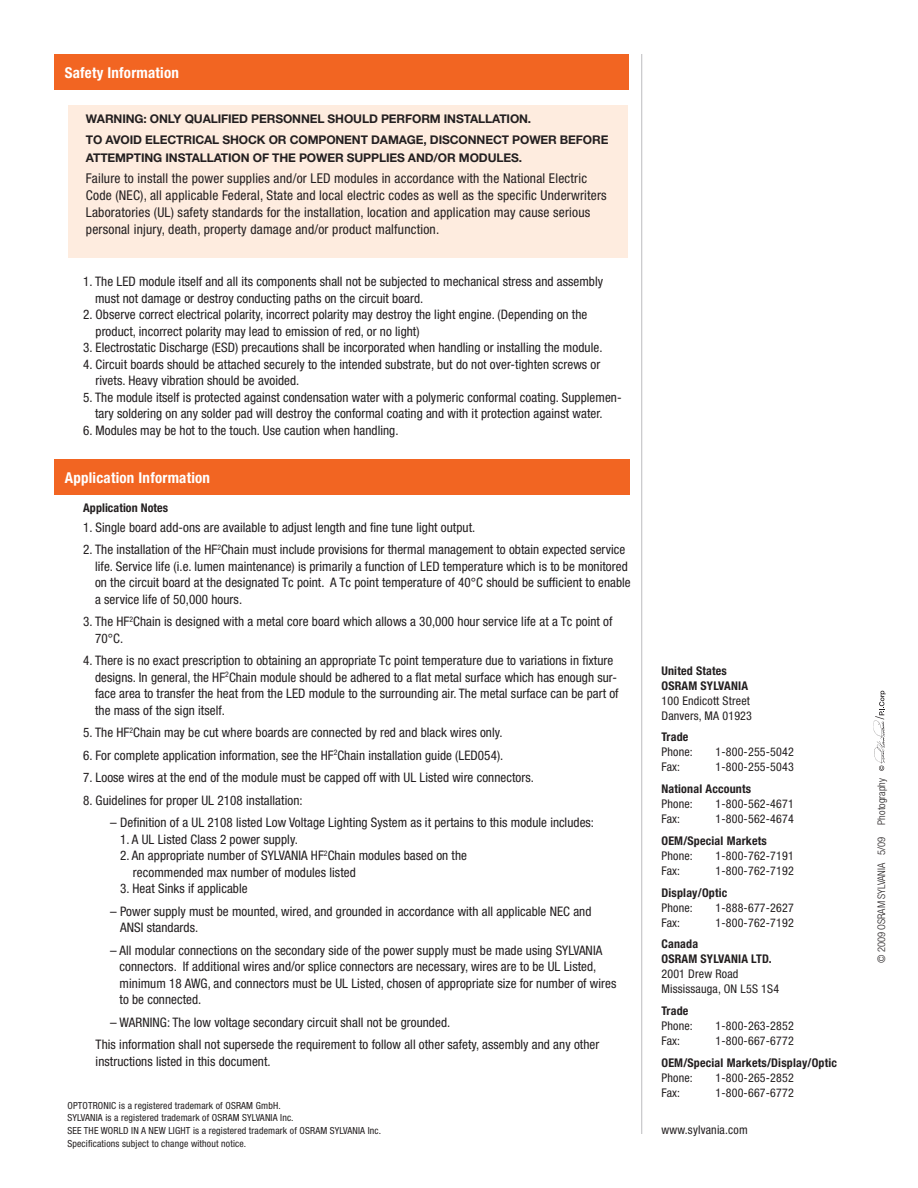
<style>
.page{position:relative;width:918px;height:1188px;background:#fff}
.page>*{position:absolute;margin:0;border:0;box-sizing:border-box;transform-origin:0 0}
.t1{font:700 condensed 15px "Helvetica Neue";letter-spacing:.015em;color:#fff}
.t2{font:condensed 13.5px/17.2px "Helvetica Neue";letter-spacing:.015em;color:#231f20}
.t3{font:condensed 13.2px/16.5px "Helvetica Neue";letter-spacing:.005em;color:#231f20}
.t4{font:condensed 12px/15px "Helvetica Neue";letter-spacing:.015em;color:#231f20}
.t5{font:700 12px/21px "Helvetica Neue";letter-spacing:-.01em;color:#231f20}
.t6{font:700 condensed 12px/15px "Helvetica Neue";letter-spacing:.015em;color:#231f20}
.t7{font:300 condensed 10.5px "Helvetica Neue";color:#231f20}
.t8{font:condensed 9.75px/12.8px "Helvetica Neue";letter-spacing:.015em;color:#231f20}
</style>
<div class="page">
<hr style="left:641px;top:54px;width:1px;height:1080px;background:#bcbdbf">
<svg style="left:873px;top:691px;width:13px;height:80px"></svg>
<div style="left:54px;top:54px;width:575px;height:36px;background:#f26522"></div>
<div style="left:68px;top:105px;width:559px;height:152px;background:#feecdf"></div>
<div style="left:54px;top:459px;width:576px;height:36px;background:#f26522"></div>
<p class="t1" style="left:65px;top:63px;width:116px">Safety Information</p>
<p class="t5" style="left:86px;top:108px;width:524px">WARNING: ONLY QUALIFIED PERSONNEL SHOULD PERFORM INSTALLATION.<br>TO AVOID ELECTRICAL SHOCK OR COMPONENT DAMAGE, DISCONNECT POWER BEFORE</p>
<p class="t5" style="left:86px;top:147px;width:438px">ATTEMPTING INSTALLATION OF THE POWER SUPPLIES AND/OR MODULES.</p>
<p class="t2" style="left:86px;top:169px;width:522px">Failure to install the power supplies and/or LED modules in accordance with the National Electric Code (NEC), all applicable Federal, State and local electric codes as well as the specific Underwriters Laboratories (UL) safety standards for the installation, location and application may cause serious personal injury, death, property damage and/or product malfunction.</p>
<p class="t3" style="left:95px;top:273px;width:510px;text-indent:-12px">1. The LED module itself and all its components shall not be subjected to mechanical stress and assembly must not damage or destroy conducting paths on the circuit board.</p>
<p class="t3" style="left:96px;top:306px;width:493px;text-indent:-12px">2. Observe correct electrical polarity, incorrect polarity may destroy the light engine. (Depending on the product, incorrect polarity may lead to emission of red, or no light)</p>
<p class="t3" style="left:83px;top:339px;width:521px">3. Electrostatic Discharge (ESD) precautions shall be incorporated when handling or installing the module.</p>
<p class="t3" style="left:96px;top:356px;width:506px;text-indent:-12px">4. Circuit boards should be attached securely to the intended substrate, but do not over-tighten screws or rivets. Heavy vibration should be avoided.</p>
<p class="t3" style="left:83px;top:389px;width:540px;text-align:center">5. The module itself is protected against condensation water with a polymeric conformal coating. Supplemen&shy;tary soldering on any solder pad will destroy the conformal coating and with it protection against water.</p>
<p class="t3" style="left:83px;top:422px;width:317px">6. Modules may be hot to the touch. Use caution when handling.</p>
<p class="t1" style="left:65px;top:468px;width:147px">Application Information</p>
<p class="t6" style="left:83px;top:500px;width:86px">Application Notes</p>
<p class="t3" style="left:83px;top:519px;width:394px">1. Single board add-ons are available to adjust length and fine tune light output.</p>
<p class="t3" style="left:95px;top:541px;width:537px;text-indent:-12px">2. The installation of the HF<sup>2</sup>Chain must include provisions for thermal management to obtain expected service life. Service life (i.e. lumen maintenance) is primarily a function of LED temperature which is to be monitored on the circuit board at the designated Tc point. A Tc point temperature of 40°C should be sufficient to enable a service life of 50,000 hours.</p>
<p class="t3" style="left:95px;top:613px;width:519px;text-indent:-12px">3. The HF<sup>2</sup>Chain is designed with a metal core board which allows a 30,000 hour service life at a Tc point of<br>70°C.</p>
<p class="t3" style="left:95px;top:652px;width:525px;text-indent:-12px">4. There is no exact prescription to obtaining an appropriate Tc point temperature due to variations in fixture designs. In general, the HF<sup>2</sup>Chain module should be adhered to a flat metal surface which has enough sur&shy;face area to transfer the heat from the LED module to the surrounding air. The metal surface can be part of the mass of the sign itself.</p>
<p class="t3" style="left:83px;top:724px;width:421px">5. The HF<sup>2</sup>Chain may be cut where boards are connected by red and black wires only.</p>
<p class="t3" style="left:83px;top:747px;width:422px">6. For complete application information, see the HF<sup>2</sup>Chain installation guide (LED054).</p>
<p class="t3" style="left:83px;top:769px;width:452px">7. Loose wires at the end of the module must be capped off with UL Listed wire connectors.</p>
<p class="t3" style="left:83px;top:792px;width:221px">8. Guidelines for proper UL 2108 installation:</p>
<p class="t3" style="left:110px;top:814px;width:485px">– Definition of a UL 2108 listed Low Voltage Lighting System as it pertains to this module includes:</p>
<p class="t3" style="left:120px;top:831px;width:179px">1. A UL Listed Class 2 power supply.</p>
<p class="t3" style="left:133px;top:847px;width:336px;text-indent:-13px">2. An appropriate number of SYLVANIA HF<sup>2</sup>Chain modules based on the recommended max number of modules listed</p>
<p class="t3" style="left:120px;top:880px;width:129px">3. Heat Sinks if applicable</p>
<p class="t3" style="left:120px;top:903px;width:473px;text-indent:-10px">– Power supply must be mounted, wired, and grounded in accordance with all applicable NEC and<br>ANSI standards.</p>
<p class="t3" style="left:120px;top:942px;width:498px;text-indent:-9px">– All modular connections on the secondary side of the power supply must be made using SYLVANIA connectors. If additional wires and/or splice connectors are necessary, wires are to be UL Listed, minimum 18 AWG, and connectors must be UL Listed, chosen of appropriate size for number of wires to be connected.</p>
<p class="t3" style="left:96px;top:1011px;width:505px;line-height:22.5px;text-indent:15px">– WARNING: The low voltage secondary circuit shall not be grounded.<br>This information shall not supersede the requirement to follow all other safety, assembly and any other</p>
<p class="t3" style="left:96px;top:1053px;width:177px">instructions listed in this document.</p>
<p class="t8" style="left:68px;top:1099px;width:315px">OPTOTRONIC is a registered trademark of OSRAM GmbH.<br>SYLVANIA is a registered trademark of OSRAM SYLVANIA Inc.<br>SEE THE WORLD IN A NEW LIGHT is a registered trademark of OSRAM SYLVANIA Inc.<br>Specifications subject to change without notice.</p>
<p class="t6" style="left:662px;top:663px;width:88px">United States<br>OSRAM SYLVANIA</p>
<p class="t4" style="left:662px;top:693px;width:92px">100 Endicott Street<br>Danvers, MA 01923</p>
<p class="t6" style="left:662px;top:729px;width:28px">Trade</p>
<p class="t4" style="left:662px;top:744px;width:33px">Phone:</p>
<p class="t4" style="left:716px;top:744px;width:80px">1-800-255-5042</p>
<p class="t4" style="left:662px;top:759px;width:20px">Fax:</p>
<p class="t4" style="left:716px;top:759px;width:80px">1-800-255-5043</p>
<p class="t6" style="left:662px;top:781px;width:91px">National Accounts</p>
<p class="t4" style="left:662px;top:796px;width:33px">Phone:</p>
<p class="t4" style="left:716px;top:796px;width:80px">1-800-562-4671</p>
<p class="t4" style="left:662px;top:811px;width:20px">Fax:</p>
<p class="t4" style="left:716px;top:811px;width:80px">1-800-562-4674</p>
<p class="t6" style="left:662px;top:833px;width:107px">OEM/Special Markets</p>
<p class="t4" style="left:662px;top:848px;width:33px">Phone:</p>
<p class="t4" style="left:716px;top:848px;width:80px">1-800-762-7191</p>
<p class="t4" style="left:662px;top:863px;width:20px">Fax:</p>
<p class="t4" style="left:716px;top:863px;width:80px">1-800-762-7192</p>
<p class="t6" style="left:662px;top:885px;width:67px">Display/Optic</p>
<p class="t4" style="left:662px;top:900px;width:33px">Phone:</p>
<p class="t4" style="left:716px;top:900px;width:80px">1-888-677-2627</p>
<p class="t4" style="left:662px;top:915px;width:20px">Fax:</p>
<p class="t4" style="left:716px;top:915px;width:80px">1-800-762-7192</p>
<p class="t6" style="left:662px;top:936px;width:112px">Canada<br>OSRAM SYLVANIA LTD.</p>
<p class="t4" style="left:662px;top:966px;width:119px">2001 Drew Road<br>Mississauga, ON L5S 1S4</p>
<p class="t6" style="left:662px;top:1003px;width:28px">Trade</p>
<p class="t4" style="left:662px;top:1018px;width:33px">Phone:</p>
<p class="t4" style="left:716px;top:1018px;width:80px">1-800-263-2852</p>
<p class="t4" style="left:662px;top:1033px;width:20px">Fax:</p>
<p class="t4" style="left:716px;top:1033px;width:80px">1-800-667-6772</p>
<p class="t6" style="left:662px;top:1055px;width:177px">OEM/Special Markets/Display/Optic</p>
<p class="t4" style="left:662px;top:1070px;width:33px">Phone:</p>
<p class="t4" style="left:716px;top:1070px;width:80px">1-800-265-2852</p>
<p class="t4" style="left:662px;top:1085px;width:20px">Fax:</p>
<p class="t4" style="left:716px;top:1085px;width:80px">1-800-667-6772</p>
<p class="t4" style="left:662px;top:1122px;width:88px">www.sylvania.com</p>
<p class="t7" style="left:875px;top:963px;width:187px;rotate:-90deg">© 2009 OSRAM SYLVANIA 5/09 Photography</p>
</div>
